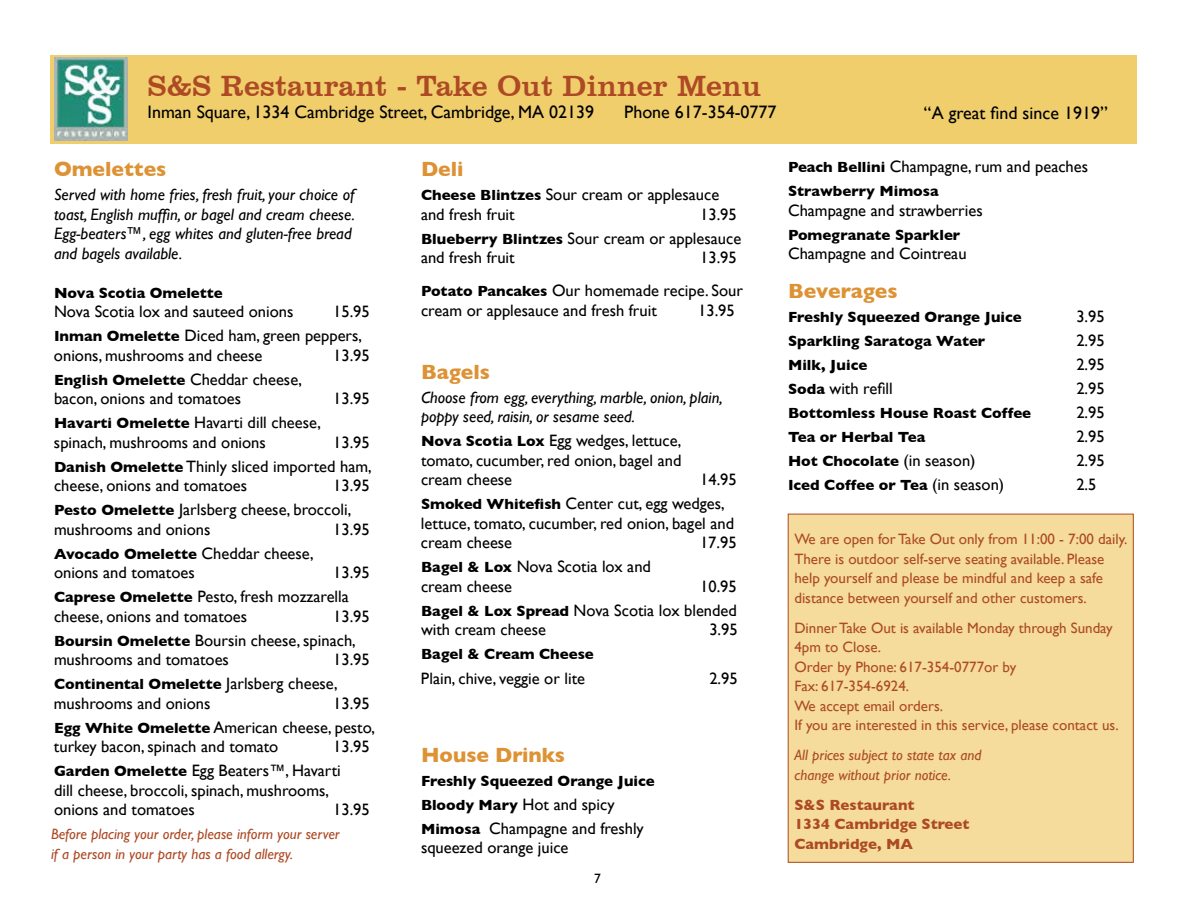
<style>
.page{position:relative;width:1188px;height:918px;background:#fff}
.page>*{position:absolute;margin:0;border:0;box-sizing:border-box;transform-origin:0 0}
.t1{font:30px "Clarendon BT";color:#ad4a25}
.t2{font:700 21px "Gill Sans";color:#dd9234}
.t3{font:18px "Gill Sans";color:#000}
.t4{font:16.5px/24px "Gill Sans";color:#000}
.t5{font:italic 16.5px/19.5px "Gill Sans";color:#000}
.t6{font:15px/19.5px "Gill Sans";color:#ad4a25}
.t7{font:700 15px "Gill Sans";color:#000}
.t8{font:italic 15px/19.5px "Gill Sans";color:#ad4a25}
.t9{font:700 15px/19.5px "Gill Sans";color:#ad4a25}
.t10{font:13.5px "Gill Sans";color:#000}
.s1{font-weight:700;font-size:15px}
.s2{font-weight:400;font-size:16.5px}
</style>
<div class="page">
<div style="left:50px;top:55px;width:1086px;height:89px;background:#f0ce6c"></div>
<img style="left:54px;top:58px;width:74px;height:82px">
<div style="left:788px;top:514px;width:345px;height:348px;background:#f5dc9c"></div>
<h1 class="t1" style="left:148px;top:67px;width:615px">S&amp;S Restaurant - Take Out Dinner Menu</h1>
<p class="t3" style="left:148px;top:101px;width:448px">Inman Square, 1334 Cambridge Street, Cambridge, MA 02139</p>
<p class="t3" style="left:624px;top:101px;width:154px">Phone 617-354-0777</p>
<p class="t3" style="left:924px;top:102px;width:185px">“A great find since 1919”</p>
<p class="t2" style="left:54px;top:153px;width:114px">Omelettes</p>
<p class="t5" style="left:54px;top:185px;width:303px">Served with home fries, fresh fruit, your choice of toast, English muffin, or bagel and cream cheese.<br>Egg-beaters™, egg whites and gluten-free bread and bagels available.</p>
<p class="t7" style="left:54px;top:281px;width:170px">Nova Scotia Omelette</p>
<p class="t4" style="left:54px;top:300px;width:241px">Nova Scotia lox and sauteed onions</p>
<p class="t4" style="left:54px;top:300px;width:317px;text-indent:279px">15.95<br><span class="s1">Inman Omelette</span> Diced ham, green peppers,</p>
<p class="t4" style="left:54px;top:343px;width:210px">onions, mushrooms and cheese</p>
<p class="t4" style="left:333px;top:343px;width:38px">13.95</p>
<p class="t7" style="left:54px;top:368px;width:250px">English Omelette <span class="s2">Cheddar cheese,</span></p>
<p class="t4" style="left:54px;top:387px;width:189px">bacon, onions and tomatoes</p>
<p class="t4" style="left:333px;top:387px;width:38px">13.95</p>
<p class="t4" style="left:54px;top:413px;width:268px;line-height:19.5px"><span class="s1">Havarti Omelette</span> Havarti dill cheese, spinach, mushrooms and onions</p>
<p class="t4" style="left:54px;top:430px;width:319px;text-align:right">13.95<br><span class="s1">Danish Omelette</span> Thinly sliced imported ham,</p>
<p class="t4" style="left:54px;top:474px;width:195px">cheese, onions and tomatoes</p>
<p class="t4" style="left:54px;top:474px;width:317px;text-indent:279px">13.95<br><span class="s1">Pesto Omelette</span> Jarlsberg cheese, broccoli,</p>
<p class="t4" style="left:54px;top:517px;width:158px">mushrooms and onions</p>
<p class="t4" style="left:333px;top:517px;width:38px">13.95</p>
<p class="t7" style="left:54px;top:542px;width:261px">Avocado Omelette <span class="s2">Cheddar cheese,</span></p>
<p class="t4" style="left:54px;top:561px;width:142px">onions and tomatoes</p>
<p class="t4" style="left:54px;top:561px;width:317px;text-indent:279px">13.95<br><span class="s1">Caprese Omelette</span> Pesto, fresh mozzarella</p>
<p class="t4" style="left:54px;top:604px;width:195px">cheese, onions and tomatoes</p>
<p class="t4" style="left:54px;top:604px;width:317px;text-indent:279px">13.95<br><span class="s1">Boursin Omelette</span> Boursin cheese, spinach,</p>
<p class="t4" style="left:54px;top:648px;width:176px">mushrooms and tomatoes</p>
<p class="t4" style="left:333px;top:648px;width:38px">13.95</p>
<p class="t7" style="left:54px;top:672px;width:285px">Continental Omelette <span class="s2">Jarlsberg cheese,</span></p>
<p class="t4" style="left:54px;top:691px;width:158px">mushrooms and onions</p>
<p class="t4" style="left:54px;top:691px;width:323px;text-indent:279px">13.95<br><span class="s1">Egg White Omelette</span> American cheese, pesto,</p>
<p class="t4" style="left:54px;top:735px;width:226px">turkey bacon, spinach and tomato</p>
<p class="t4" style="left:54px;top:735px;width:317px;text-indent:279px">13.95<br><span class="s1">Garden Omelette</span> Egg Beaters™, Havarti</p>
<p class="t4" style="left:54px;top:780px;width:277px;line-height:19.5px">dill cheese, broccoli, spinach, mushrooms, onions and tomatoes</p>
<p class="t4" style="left:333px;top:798px;width:38px">13.95</p>
<p class="t8" style="left:51px;top:824px;width:290px">Before placing your order, please inform your server if a person in your party has a food allergy.</p>
<p class="t2" style="left:421px;top:153px;width:44px">Deli</p>
<p class="t4" style="left:421px;top:185px;width:300px;line-height:19.5px"><span class="s1">Cheese Blintzes</span> Sour cream or applesauce and fresh fruit</p>
<p class="t4" style="left:421px;top:202px;width:322px;text-align:right">13.95<br><span class="s1">Blueberry Blintzes</span> Sour cream or applesauce</p>
<p class="t4" style="left:421px;top:246px;width:95px">and fresh fruit</p>
<p class="t4" style="left:421px;top:241px;width:324px;line-height:33px;text-indent:279px">13.95<br><span class="s1">Potato Pancakes</span> Our homemade recipe. Sour</p>
<p class="t4" style="left:421px;top:298px;width:237px">cream or applesauce and fresh fruit</p>
<p class="t4" style="left:698px;top:298px;width:38px">13.95</p>
<p class="t2" style="left:421px;top:355px;width:70px">Bagels</p>
<p class="t5" style="left:421px;top:387px;width:303px">Choose from egg, everything, marble, onion, plain, poppy seed, raisin, or sesame seed.</p>
<p class="t4" style="left:421px;top:431px;width:262px;line-height:19.5px;text-align:justify"><span class="s1">Nova Scotia Lox</span> Egg wedges, lettuce, tomato, cucumber, red onion, bagel and cream cheese</p>
<p class="t4" style="left:421px;top:467px;width:317px;text-indent:279px">14.95<br><span class="s1">Smoked Whitefish</span> Center cut, egg wedges,</p>
<p class="t4" style="left:421px;top:513px;width:315px;line-height:19.5px">lettuce, tomato, cucumber, red onion, bagel and cream cheese</p>
<p class="t4" style="left:700px;top:530px;width:38px">17.95</p>
<p class="t4" style="left:421px;top:557px;width:232px;line-height:19.5px"><span class="s1">Bagel &amp; Lox</span> Nova Scotia lox and cream cheese</p>
<p class="t4" style="left:421px;top:574px;width:317px;text-align:right">10.95<br><span class="s1">Bagel &amp; Lox Spread</span> Nova Scotia lox blended</p>
<p class="t4" style="left:421px;top:617px;width:127px">with cream cheese</p>
<p class="t4" style="left:709px;top:617px;width:30px">3.95</p>
<p class="t7" style="left:421px;top:642px;width:174px">Bagel &amp; Cream Cheese</p>
<p class="t4" style="left:421px;top:667px;width:166px">Plain, chive, veggie or lite</p>
<p class="t4" style="left:709px;top:667px;width:30px">2.95</p>
<p class="t2" style="left:421px;top:738px;width:145px">House Drinks</p>
<p class="t7" style="left:421px;top:769px;width:235px">Freshly Squeezed Orange Juice</p>
<p class="t4" style="left:421px;top:792px;width:224px"><span class="s1">Bloody Mary</span> Hot and spicy<br><span class="s1">Mimosa</span> Champagne and freshly</p>
<p class="t4" style="left:421px;top:835px;width:149px">squeezed orange juice</p>
<p class="t10" style="left:594px;top:871px;width:8px">7</p>
<p class="t4" style="left:788px;top:155px;width:302px"><span class="s1">Peach Bellini</span> Champagne, rum and peaches</p>
<p class="t7" style="left:788px;top:179px;width:152px">Strawberry Mimosa</p>
<p class="t4" style="left:788px;top:198px;width:196px">Champagne and strawberries</p>
<p class="t7" style="left:788px;top:223px;width:174px">Pomegranate Sparkler</p>
<p class="t4" style="left:788px;top:242px;width:180px">Champagne and Cointreau</p>
<p class="t2" style="left:788px;top:274px;width:111px">Beverages</p>
<p class="t7" style="left:788px;top:305px;width:235px">Freshly Squeezed Orange Juice</p>
<p class="t4" style="left:1076px;top:304px;width:30px">3.95</p>
<p class="t7" style="left:788px;top:329px;width:199px">Sparkling Saratoga Water</p>
<p class="t4" style="left:1076px;top:328px;width:30px">2.95</p>
<p class="t7" style="left:788px;top:353px;width:81px">Milk, Juice</p>
<p class="t4" style="left:1076px;top:352px;width:30px">2.95</p>
<p class="t4" style="left:788px;top:376px;width:106px"><span class="s1">Soda</span> with refill</p>
<p class="t4" style="left:1076px;top:376px;width:30px">2.95</p>
<p class="t7" style="left:788px;top:401px;width:245px">Bottomless House Roast Coffee</p>
<p class="t4" style="left:1076px;top:400px;width:30px">2.95</p>
<p class="t7" style="left:788px;top:425px;width:139px">Tea or Herbal Tea</p>
<p class="t4" style="left:1076px;top:424px;width:30px">2.95</p>
<p class="t7" style="left:788px;top:449px;width:189px">Hot Chocolate <span class="s2">(in season)</span></p>
<p class="t4" style="left:1076px;top:448px;width:30px">2.95</p>
<p class="t7" style="left:788px;top:473px;width:218px">Iced Coffee or Tea <span class="s2">(in season)</span></p>
<p class="t4" style="left:1076px;top:472px;width:22px">2.5</p>
<p class="t6" style="left:794px;top:529px;width:335px">We are open for Take Out only from 11:00 - 7:00 daily.<br>There is outdoor self-serve seating available. Please help yourself and please be mindful and keep a safe distance between yourself and other customers.</p>
<p class="t6" style="left:794px;top:618px;width:326px">Dinner Take Out is available Monday through Sunday 4pm to Close.<br>Order by Phone: 617-354-0777or by<br>Fax: 617-354-6924.<br>We accept email orders.<br>If you are interested in this service, please contact us.</p>
<p class="t8" style="left:794px;top:745px;width:189px">All prices subject to state tax and change without prior notice.</p>
<p class="t9" style="left:794px;top:794px;width:177px">S&amp;S Restaurant<br>1334 Cambridge Street<br>Cambridge, MA</p>
</div>
